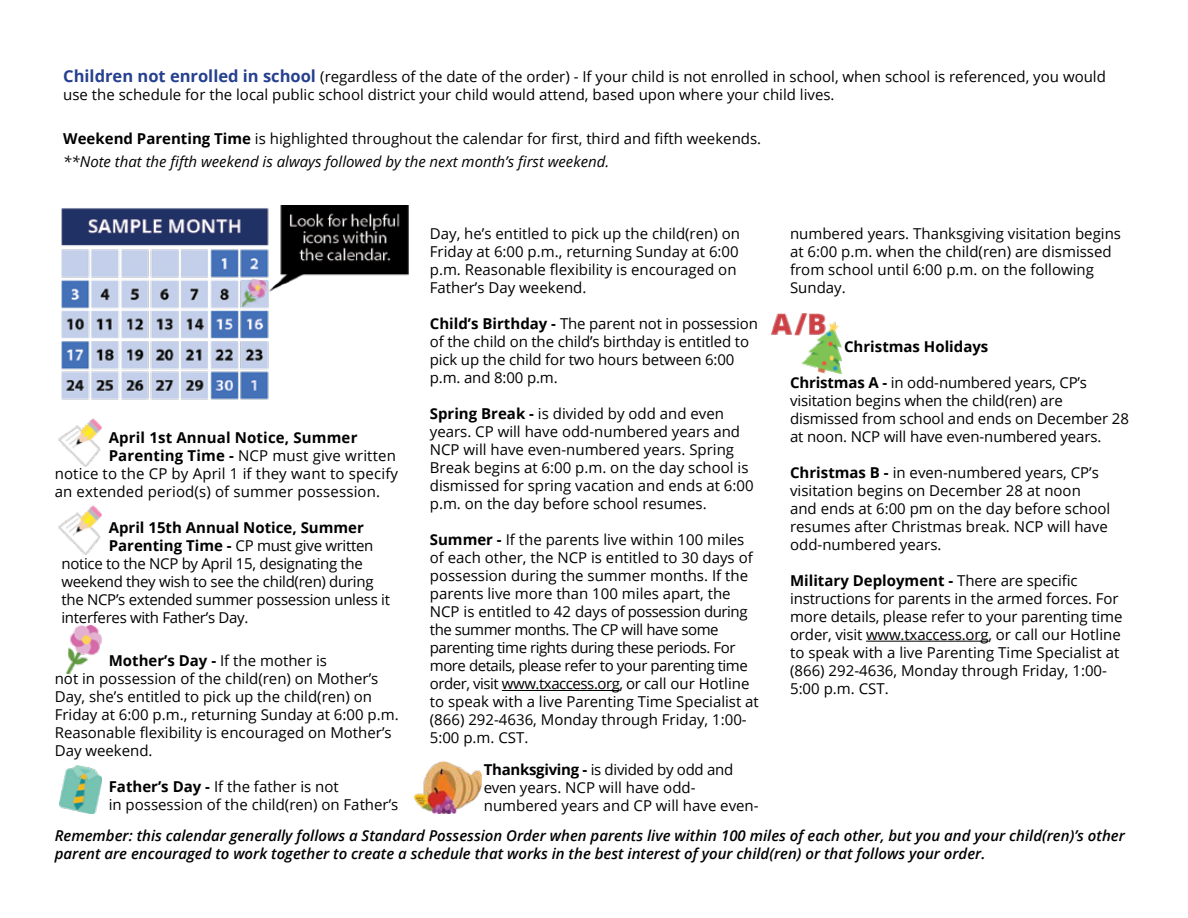
<style>
.page{position:relative;width:1188px;height:918px;background:#fff}
.page>*{position:absolute;margin:0;border:0;box-sizing:border-box;transform-origin:0 0}
.t1{font:15px/18px "Open Sans";color:#000}
.t2{font:italic 600 15px/18px "Open Sans";color:#000}
.t3{font:15px "Open Sans";letter-spacing:-.02em;color:#000}
.t4{font:italic 15px/23.2px "Open Sans";color:#000}
.t5{font:700 15px "Open Sans";color:#000}
.s1{font-weight:700;font-size:16.5px;color:#25408f}
.s2{font-weight:700;font-style:normal}
.s3{font-style:normal}
.s4{font-weight:700}
</style>
<div class="page">
<hr style="left:502px;top:690px;width:118px;height:1px;background:#000">
<hr style="left:866px;top:641px;width:123px;height:1px;background:#000">
<img style="left:58px;top:506px;width:44px;height:48px">
<img style="left:58px;top:418px;width:44px;height:49px">
<img style="left:67px;top:626px;width:34px;height:48px">
<img style="left:59px;top:765px;width:42px;height:48px">
<img style="left:414px;top:761px;width:68px;height:52px">
<img style="left:771px;top:313px;width:70px;height:61px">
<img style="left:61px;top:206px;width:348px;height:194px">
<div style="left:241px;top:280px;width:27px;height:27px;background:#c5d1eb"></div>
<img style="left:242px;top:278px;width:27px;height:33px">
<p class="t1" style="left:63px;top:67px;width:1044px"><span class="s1">Children not enrolled in school</span> (regardless of the date of the order) - If your child is not enrolled in school, when school is referenced, you would use the schedule for the local public school district your child would attend, based upon where your child lives.</p>
<p class="t4" style="left:63px;top:126px;width:699px"><span class="s2">Weekend Parenting Time</span> <span class="s3">is highlighted throughout the calendar for first, third and fifth weekends. </span>**Note that the fifth weekend is always followed by the next month’s first weekend.</p>
<p class="t5" style="left:109px;top:427px;width:250px">April 1st Annual Notice, Summer</p>
<p class="t1" style="left:109px;top:447px;width:289px"><span class="s4">Parenting Time -</span> NCP must give written</p>
<p class="t1" style="left:55px;top:465px;width:345px">notice to the CP by April 1 if they want to specify</p>
<p class="t1" style="left:55px;top:483px;width:327px">an extended period(s) of summer possession.</p>
<p class="t5" style="left:109px;top:517px;width:257px">April 15th Annual Notice, Summer</p>
<p class="t3" style="left:109px;top:536px;width:266px"><span class="s4">Parenting Time -</span> CP must give written</p>
<p class="t3" style="left:62px;top:554px;width:303px">notice to the NCP by April 15, designating the</p>
<p class="t3" style="left:62px;top:572px;width:314px">weekend they wish to see the child(ren) during</p>
<p class="t3" style="left:62px;top:590px;width:330px">the NCP’s extended summer possession unless it</p>
<p class="t3" style="left:62px;top:608px;width:188px">interferes with Father’s Day.</p>
<p class="t1" style="left:55px;top:651px;width:345px;text-indent:54px"><span class="s4">Mother’s Day -</span> If the mother is<br>not in possession of the child(ren) on Mother’s Day, she’s entitled to pick up the child(ren) on Friday at 6:00 p.m., returning Sunday at 6:00 p.m.<br>Reasonable flexibility is encouraged on Mother’s Day weekend.</p>
<p class="t1" style="left:109px;top:777px;width:291px"><span class="s4">Father’s Day -</span> If the father is not<br>in possession of the child(ren) on Father’s</p>
<p class="t1" style="left:430px;top:225px;width:312px">Day, he’s entitled to pick up the child(ren) on Friday at 6:00 p.m., returning Sunday at 6:00 p.m. Reasonable flexibility is encouraged on Father’s Day weekend.</p>
<p class="t1" style="left:430px;top:315px;width:330px"><span class="s4">Child’s Birthday -</span> The parent not in possession of the child on the child’s birthday is entitled to pick up the child for two hours between 6:00 p.m. and 8:00 p.m.</p>
<p class="t1" style="left:430px;top:405px;width:325px"><span class="s4">Spring Break -</span> is divided by odd and even years. CP will have odd-numbered years and NCP will have even-numbered years. Spring Break begins at 6:00 p.m. on the day school is dismissed for spring vacation and ends at 6:00 p.m. on the day before school resumes.</p>
<p class="t1" style="left:430px;top:531px;width:331px"><span class="s4">Summer -</span> If the parents live within 100 miles of each other, the NCP is entitled to 30 days of possession during the summer months. If the parents live more than 100 miles apart, the NCP is entitled to 42 days of possession during the summer months. The CP will have some parenting time rights during these periods. For more details, please refer to your parenting time order, visit www.txaccess.org, or call our Hotline to speak with a live Parenting Time Specialist at (866) 292-4636, Monday through Friday, 1:00- 5:00 p.m. CST.</p>
<p class="t1" style="left:484px;top:760px;width:276px"><span class="s4">Thanksgiving -</span> is divided by odd and even years. NCP will have odd&shy;numbered years and CP will have even-</p>
<p class="t1" style="left:790px;top:225px;width:332px">numbered years. Thanksgiving visitation begins at 6:00 p.m. when the child(ren) are dismissed from school until 6:00 p.m. on the following Sunday.</p>
<p class="t5" style="left:844px;top:336px;width:146px">Christmas Holidays</p>
<p class="t1" style="left:790px;top:373px;width:340px"><span class="s4">Christmas A -</span> in odd-numbered years, CP’s visitation begins when the child(ren) are dismissed from school and ends on December 28 at noon. NCP will have even-numbered years.</p>
<p class="t1" style="left:790px;top:463px;width:322px"><span class="s4">Christmas B -</span> in even-numbered years, CP’s visitation begins on December 28 at noon and ends at 6:00 pm on the day before school resumes after Christmas break. NCP will have odd-numbered years.</p>
<p class="t1" style="left:790px;top:571px;width:334px"><span class="s4">Military Deployment -</span> There are specific instructions for parents in the armed forces. For more details, please refer to your parenting time order, visit www.txaccess.org, or call our Hotline to speak with a live Parenting Time Specialist at (866) 292-4636, Monday through Friday, 1:00- 5:00 p.m. CST.</p>
<p class="t2" style="left:55px;top:826px;width:1072px">Remember: this calendar generally follows a Standard Possession Order when parents live within 100 miles of each other, but you and your child(ren)’s other parent are encouraged to work together to create a schedule that works in the best interest of your child(ren) or that follows your order.</p>
</div>
